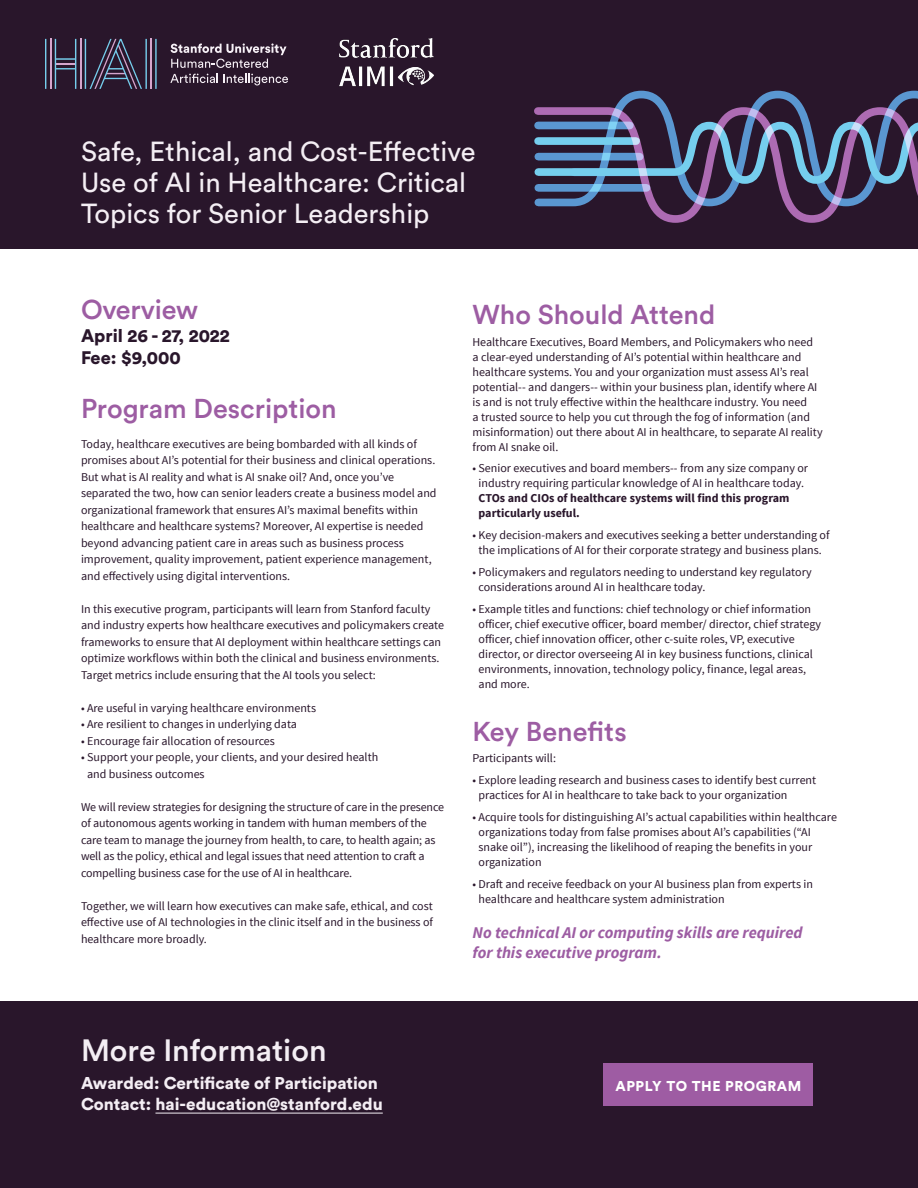
<style>
.page{position:relative;width:918px;height:1188px;background:#fff}
.page>*{position:absolute;margin:0;border:0;box-sizing:border-box;transform-origin:0 0}
.t1{font:500 30.45px "Circular Std";color:#f4eef4}
.t2{font:27.3px/30.8px "Circular Std";color:#f4eef4}
.t3{font:500 27px "Circular Std";color:#9d5da3}
.t4{font:900 18px/22.5px "Circular Std";color:#29162b}
.t5{font:900 16.95px/20.4px "Circular Std";color:#f4eef4}
.t6{font:italic 700 16.35px/20.1px "Source Sans Pro";color:#9d5da3}
.t7{font:900 14.1px "Circular Std";letter-spacing:.04em;color:#fff}
.t8{font:12px/15px "Source Sans Pro";color:#29162b}
.t9{font:700 12px/15px "Source Sans Pro";color:#29162b}
</style>
<div class="page">
<div style="left:0;top:0;width:918px;height:252px;background:#29162b"></div>
<svg style="left:45px;top:39px;width:112px;height:50px"></svg>
<svg style="left:171px;top:43px;width:116px;height:25px"></svg>
<svg style="left:170px;top:74px;width:118px;height:11px"></svg>
<div style="left:0;top:249px;width:918px;height:939px;background:#fff"></div>
<div style="left:0;top:1001px;width:918px;height:187px;background:#29162b"></div>
<div style="left:604px;top:1064px;width:209px;height:42px;background:#9e5ca3"></div>
<hr style="left:155px;top:1113px;width:228px;height:1px;background:#f4eef4">
<svg style="left:616px;top:90px;width:302px;height:16px"></svg>
<svg style="left:534px;top:106px;width:384px;height:117px"></svg>
<img style="left:339px;top:38px;width:95px;height:49px">
<h2 class="t2" style="left:81px;top:136px;width:396px">Safe, Ethical, and Cost-Effective<br>Use of AI in Healthcare: Critical<br>Topics for Senior Leadership</h2>
<h3 class="t3" style="left:81px;top:293px;width:119px">Overview</h3>
<h3 class="t4" style="left:81px;top:324px;width:150px">April 26 - 27, 2022<br>Fee: $9,000</h3>
<h3 class="t3" style="left:81px;top:391px;width:257px">Program Description</h3>
<p class="t8" style="left:81px;top:436px;width:357px;line-height:16.5px">Today, healthcare executives are being bombarded with all kinds of promises about AI’s potential for their business and clinical operations.<br>But what is AI reality and what is AI snake oil? And, once you’ve separated the two, how can senior leaders create a business model and organizational framework that ensures AI’s maximal benefits within healthcare and healthcare systems? Moreover, AI expertise is needed beyond advancing patient care in areas such as business process improvement, quality improvement, patient experience management, and effectively using digital interventions.</p>
<p class="t8" style="left:81px;top:601px;width:365px;line-height:16.5px">In this executive program, participants will learn from Stanford faculty and industry experts how healthcare executives and policymakers create frameworks to ensure that AI deployment within healthcare settings can optimize workflows within both the clinical and business environments.<br>Target metrics include ensuring that the AI tools you select:</p>
<p class="t8" style="left:81px;top:701px;width:237px">• Are useful in varying healthcare environments</p>
<p class="t8" style="left:81px;top:717px;width:218px">• Are resilient to changes in underlying data</p>
<p class="t8" style="left:81px;top:734px;width:195px">• Encourage fair allocation of resources</p>
<p class="t8" style="left:87px;top:749px;width:293px;line-height:16.5px;text-indent:-6px">• Support your people, your clients, and your desired health and business outcomes</p>
<p class="t8" style="left:81px;top:799px;width:365px;line-height:16.5px">We will review strategies for designing the structure of care in the presence of autonomous agents working in tandem with human members of the care team to manage the journey from health, to care, to health again; as well as the policy, ethical and legal issues that need attention to craft a compelling business case for the use of AI in healthcare.</p>
<p class="t8" style="left:81px;top:898px;width:354px;line-height:16.5px;text-align:justify">Together, we will learn how executives can make safe, ethical, and cost effective use of AI technologies in the clinic itself and in the business of healthcare more broadly.</p>
<h3 class="t3" style="left:472px;top:298px;width:244px">Who Should Attend</h3>
<p class="t8" style="left:472px;top:334px;width:352px">Healthcare Executives, Board Members, and Policymakers who need<br>a clear-eyed understanding of AI’s potential within healthcare and healthcare systems. You and your organization must assess AI’s real potential-- and dangers-- within your business plan, identify where AI is and is not truly effective within the healthcare industry. You need<br>a trusted source to help you cut through the fog of information (and misinformation) out there about AI in healthcare, to separate AI reality from AI snake oil.</p>
<p class="t8" style="left:472px;top:461px;width:337px;text-align:center">• Senior executives and board members-- from any size company or industry requiring particular knowledge of AI in healthcare today.</p>
<p class="t9" style="left:479px;top:491px;width:312px">CTOs and CIOs of healthcare systems will find this program particularly useful.</p>
<p class="t8" style="left:472px;top:528px;width:359px;text-align:center">• Key decision-makers and executives seeking a better understanding of the implications of AI for their corporate strategy and business plans.</p>
<p class="t8" style="left:479px;top:565px;width:335px;text-indent:-6px">• Policymakers and regulators needing to understand key regulatory considerations around AI in healthcare today.</p>
<p class="t8" style="left:479px;top:601px;width:344px;text-indent:-6px">• Example titles and functions: chief technology or chief information officer, chief executive officer, board member/ director, chief strategy officer, chief innovation officer, other c-suite roles, VP, executive director, or director overseeing AI in key business functions, clinical environments, innovation, technology policy, finance, legal areas, and more.</p>
<h3 class="t3" style="left:472px;top:714px;width:156px">Key Benefits</h3>
<p class="t8" style="left:472px;top:751px;width:85px">Participants will:</p>
<p class="t8" style="left:479px;top:773px;width:339px;text-indent:-6px">• Explore leading research and business cases to identify best current practices for AI in healthcare to take back to your organization</p>
<p class="t8" style="left:479px;top:810px;width:360px;text-indent:-6px">• Acquire tools for distinguishing AI’s actual capabilities within healthcare organizations today from false promises about AI’s capabilities (“AI snake oil”), increasing the likelihood of reaping the benefits in your organization</p>
<p class="t8" style="left:479px;top:876px;width:336px;text-indent:-6px">• Draft and receive feedback on your AI business plan from experts in healthcare and healthcare system administration</p>
<h3 class="t6" style="left:472px;top:922px;width:332px">No technical AI or computing skills are required for this executive program.</h3>
<h1 class="t1" style="left:81px;top:1032px;width:247px">More Information</h1>
<h3 class="t5" style="left:81px;top:1073px;width:303px">Awarded: Certificate of Participation<br>Contact: hai-education@stanford.edu</h3>
<p class="t7" style="left:616px;top:1076px;width:187px">APPLY TO THE PROGRAM</p>
</div>
